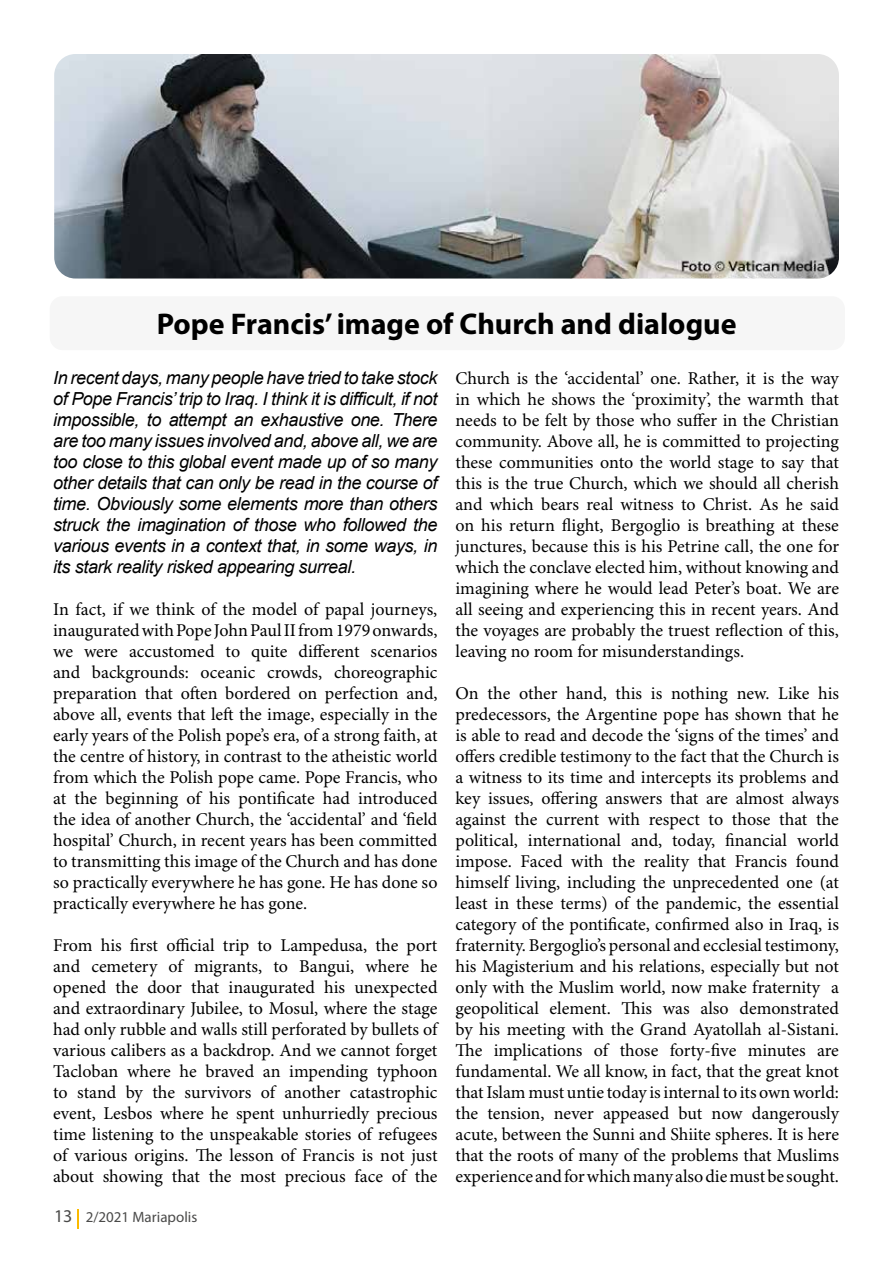
<style>
.page{position:relative;width:893px;height:1263px;background:#fff}
.page>*{position:absolute;margin:0;border:0;box-sizing:border-box;transform-origin:0 0}
.t1{font:700 30px "Myriad Pro";color:#000}
.t2{font:18px/21px "Minion Pro";letter-spacing:-.005em;color:#000;text-align:justify}
.t3{font:italic 18px/21px "Arial";letter-spacing:-.02em;color:#000;text-align:justify}
.t4{font:15px "Myriad Pro";color:#4a4a49}
.s1{font-size:18px}
</style>
<div class="page">
<svg style="left:77px;top:1209px;width:2px;height:19px"></svg>
<img style="left:54px;top:54px;width:785px;height:225px">
<div style="left:50px;top:296px;width:795px;height:54px;background:#f6f6f6;border-radius:13px"></div>
<h1 class="t1" style="left:157px;top:304px;width:581px">Pope Francis’ image of Church and dialogue</h1>
<p class="t3" style="left:53px;top:367px;width:386px">In recent days, many people have tried to take stock of Pope Francis’ trip to Iraq. I think it is difficult, if not impossible, to attempt an exhaustive one. There are too many issues involved and, above all, we are too close to this global event made up of so many other details that can only be read in the course of time. Obviously some elements more than others struck the imagination of those who followed the various events in a context that, in some ways, in its stark reality risked appearing surreal.</p>
<p class="t2" style="left:53px;top:599px;width:386px">In fact, if we think of the model of papal journeys, inaugurated with Pope John Paul II from 1979 onwards, we were accustomed to quite different scenarios and backgrounds: oceanic crowds, choreographic preparation that often bordered on perfection and, above all, events that left the image, especially in the early years of the Polish pope’s era, of a strong faith, at the centre of history, in contrast to the atheistic world from which the Polish pope came. Pope Francis, who at the beginning of his pontificate had introduced the idea of another Church, the ‘accidental’ and ‘field hospital’ Church, in recent years has been committed to transmitting this image of the Church and has done so practically everywhere he has gone. He has done so practically everywhere he has gone.</p>
<p class="t2" style="left:53px;top:935px;width:386px">From his first official trip to Lampedusa, the port and cemetery of migrants, to Bangui, where he opened the door that inaugurated his unexpected and extraordinary Jubilee, to Mosul, where the stage had only rubble and walls still perforated by bullets of various calibers as a backdrop. And we cannot forget Tacloban where he braved an impending typhoon to stand by the survivors of another catastrophic event, Lesbos where he spent unhurriedly precious time listening to the unspeakable stories of refugees of various origins. The lesson of Francis is not just about showing that the most precious face of the</p>
<p class="t2" style="left:455px;top:368px;width:385px">Church is the ‘accidental’ one. Rather, it is the way in which he shows the ‘proximity’, the warmth that needs to be felt by those who suffer in the Christian community. Above all, he is committed to projecting these communities onto the world stage to say that this is the true Church, which we should all cherish and which bears real witness to Christ. As he said on his return flight, Bergoglio is breathing at these junctures, because this is his Petrine call, the one for which the conclave elected him, without knowing and imagining where he would lead Peter’s boat. We are all seeing and experiencing this in recent years. And the voyages are probably the truest reflection of this, leaving no room for misunderstandings.</p>
<p class="t2" style="left:455px;top:683px;width:385px">On the other hand, this is nothing new. Like his predecessors, the Argentine pope has shown that he is able to read and decode the ‘signs of the times’ and offers credible testimony to the fact that the Church is a witness to its time and intercepts its problems and key issues, offering answers that are almost always against the current with respect to those that the political, international and, today, financial world impose. Faced with the reality that Francis found himself living, including the unprecedented one (at least in these terms) of the pandemic, the essential category of the pontificate, confirmed also in Iraq, is fraternity. Bergoglio’s personal and ecclesial testimony, his Magisterium and his relations, especially but not only with the Muslim world, now make fraternity a geopolitical element. This was also demonstrated by his meeting with the Grand Ayatollah al-Sistani.<br>The implications of those forty-five minutes are fundamental. We all know, in fact, that the great knot that Islam must untie today is internal to its own world: the tension, never appeased but now dangerously acute, between the Sunni and Shiite spheres. It is here that the roots of many of the problems that Muslims experience and for which many also die must be sought.</p>
<p class="t4" style="left:54px;top:1208px;width:145px"><span class="s1">13</span> 2/2021 Mariapolis</p>
</div>
